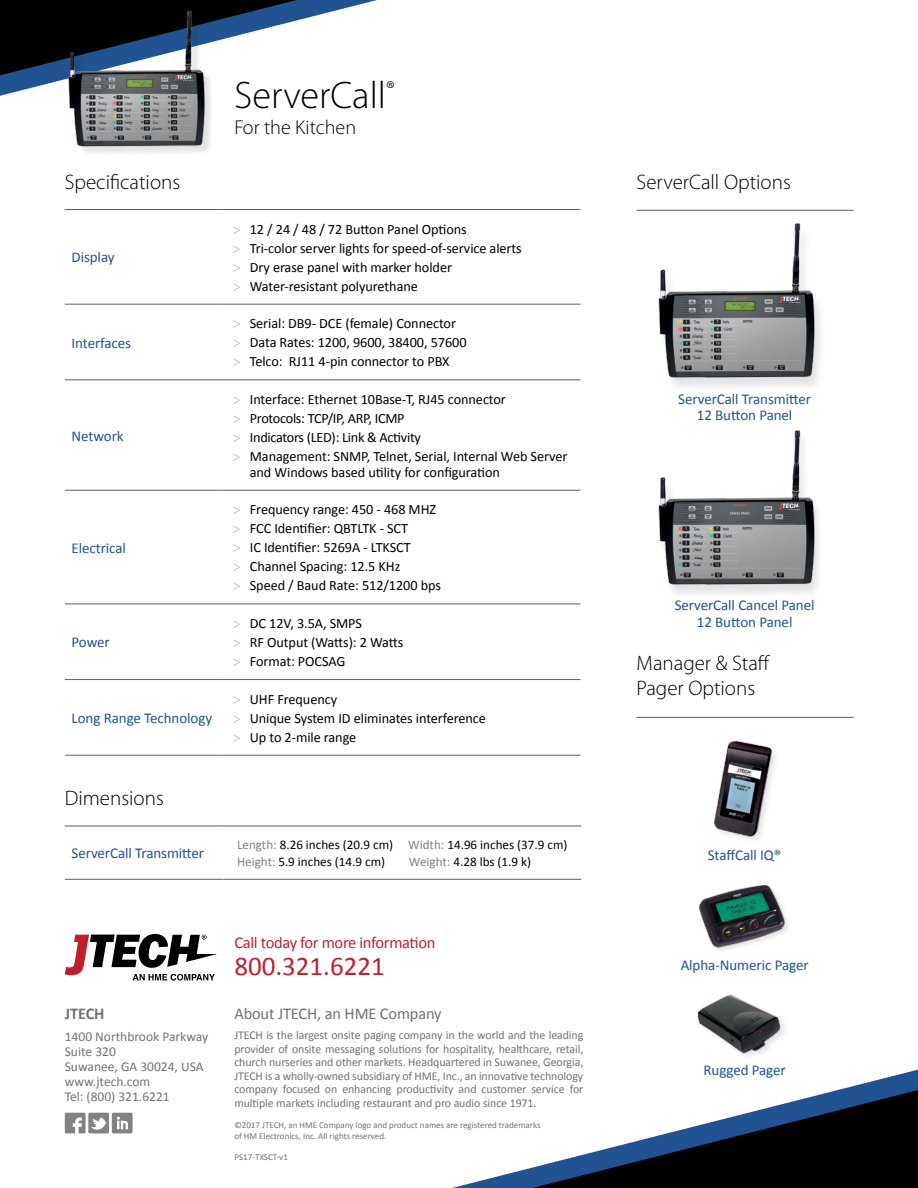
<style>
.page{position:relative;width:918px;height:1188px;background:#fff}
.page>*{position:absolute;margin:0;border:0;box-sizing:border-box;transform-origin:0 0}
.t1{font:300 38.4px "Myriad Pro";color:#000}
.t2{font:27px "Calibri";color:#bf212e}
.t3{font:300 21px/25.2px "Myriad Pro";color:#000}
.t4{font:300 20.1px "Myriad Pro";color:#000}
.t5{font:16.5px "Calibri";letter-spacing:-.02em;color:#bf212e}
.t6{font:16.5px "Calibri";letter-spacing:-.005em;color:#717275}
.t7{font:700 16.5px "Calibri";letter-spacing:-.005em;color:#717275}
.t8{font:15px/16.5px "Calibri";letter-spacing:-.005em;color:#215392;text-align:center}
.t9{font:14.25px/19px "Calibri";letter-spacing:-.005em;color:#000}
.t10{font:13.5px/15px "Calibri";color:#717275}
.t11{font:13.2px/16.5px "Calibri";color:#000}
.t12{font:12px/13.5px "Calibri";letter-spacing:-.005em;color:#717275;text-align:justify}
.t13{font:9px/10.5px "Calibri";color:#717275}
.s1{font-family:"Myriad Pro";color:#bcbec0}
.s2{color:#808285}
</style>
<div class="page">
<svg style="left:452px;top:1070px;width:466px;height:118px"></svg>
<svg style="left:532px;top:1090px;width:386px;height:98px"></svg>
<svg style="left:0;top:0;width:377px;height:96px"></svg>
<svg style="left:65px;top:934px;width:152px;height:47px"></svg>
<svg style="left:65px;top:1113px;width:68px;height:20px"></svg>
<hr style="left:65px;top:304px;width:158px;height:1px;background:#5f6062">
<hr style="left:223px;top:304px;width:358px;height:1px;background:#5f6062">
<hr style="left:65px;top:379px;width:158px;height:1px;background:#5f6062">
<hr style="left:223px;top:379px;width:358px;height:1px;background:#5f6062">
<hr style="left:65px;top:490px;width:158px;height:1px;background:#5f6062">
<hr style="left:223px;top:490px;width:358px;height:1px;background:#5f6062">
<hr style="left:65px;top:604px;width:158px;height:1px;background:#5f6062">
<hr style="left:223px;top:604px;width:358px;height:1px;background:#5f6062">
<hr style="left:65px;top:679px;width:158px;height:1px;background:#5f6062">
<hr style="left:223px;top:679px;width:358px;height:1px;background:#5f6062">
<hr style="left:65px;top:209px;width:158px;height:1px;background:#5f6062">
<hr style="left:65px;top:755px;width:158px;height:1px;background:#5f6062">
<hr style="left:223px;top:209px;width:358px;height:1px;background:#5f6062">
<hr style="left:223px;top:755px;width:358px;height:1px;background:#5f6062">
<div style="left:71px;top:13px;width:144px;height:143px;background:#000;opacity:.11"></div>
<img style="left:61px;top:9px;width:152px;height:141px">
<hr style="left:65px;top:826px;width:159px;height:1px;background:#5f6062">
<hr style="left:65px;top:879px;width:159px;height:1px;background:#5f6062">
<hr style="left:224px;top:826px;width:357px;height:1px;background:#5f6062">
<hr style="left:224px;top:879px;width:357px;height:1px;background:#5f6062">
<hr style="left:637px;top:210px;width:217px;height:1px;background:#5f6062">
<div style="left:697px;top:994px;width:92px;height:67px;background:#000;opacity:.11"></div>
<img style="left:698px;top:995px;width:83px;height:58px">
<img style="left:699px;top:884px;width:86px;height:64px">
<hr style="left:637px;top:717px;width:217px;height:1px;background:#5f6062">
<img style="left:714px;top:741px;width:59px;height:97px">
<div style="left:657px;top:432px;width:168px;height:167px;background:#000;opacity:.11"></div>
<img style="left:657px;top:430px;width:167px;height:160px">
<div style="left:656px;top:226px;width:170px;height:168px;background:#000;opacity:.11"></div>
<img style="left:656px;top:223px;width:168px;height:159px">
<h3 class="t3" style="left:65px;top:169px;width:117px">Specifications</h3>
<p class="t8" style="left:72px;top:249px;width:45px">Display</p>
<p class="t8" style="left:72px;top:334px;width:61px">Interfaces</p>
<p class="t8" style="left:72px;top:428px;width:54px">Network</p>
<p class="t8" style="left:72px;top:540px;width:56px">Electrical</p>
<p class="t8" style="left:72px;top:634px;width:40px">Power</p>
<p class="t8" style="left:72px;top:710px;width:142px">Long Range Technology</p>
<h3 class="t3" style="left:65px;top:785px;width:101px">Dimensions</h3>
<h1 class="t1" style="left:234px;top:72px;width:162px">ServerCall<sup>®</sup></h1>
<h3 class="t4" style="left:234px;top:115px;width:123px">For the Kitchen</h3>
<p class="t9" style="left:233px;top:220px;width:291px"><span class="s1">&gt;</span> 12 / 24 / 48 / 72 Button Panel Options<br><span class="s1">&gt;</span> Tri-color server lights for speed-of-service alerts <span class="s1">&gt;</span> Dry erase panel with marker holder<br><span class="s1">&gt;</span> Water-resistant polyurethane</p>
<p class="t9" style="left:233px;top:314px;width:236px"><span class="s1">&gt;</span> Serial: DB9- DCE (female) Connector <span class="s1">&gt;</span> Data Rates: 1200, 9600, 38400, 57600 <span class="s1">&gt;</span> Telco: RJ11 4-pin connector to PBX</p>
<p class="t9" style="left:233px;top:390px;width:336px"><span class="s1">&gt;</span> Interface: Ethernet 10Base-T, RJ45 connector<br><span class="s1">&gt;</span> Protocols: TCP/IP, ARP, ICMP<br><span class="s1">&gt;</span> Indicators (LED): Link &amp; Activity<br><span class="s1">&gt;</span> Management: SNMP, Telnet, Serial, Internal Web Server</p>
<p class="t9" style="left:250px;top:463px;width:252px">and Windows based utility for configuration</p>
<p class="t9" style="left:233px;top:500px;width:210px"><span class="s1">&gt;</span> Frequency range: 450 - 468 MHZ <span class="s1">&gt;</span> FCC Identifier: QBTLTK - SCT<br><span class="s1">&gt;</span> IC Identifier: 5269A - LTKSCT<br><span class="s1">&gt;</span> Channel Spacing: 12.5 KHz<br><span class="s1">&gt;</span> Speed / Baud Rate: 512/1200 bps</p>
<p class="t9" style="left:233px;top:614px;width:172px"><span class="s1">&gt;</span> DC 12V, 3.5A, SMPS<br><span class="s1">&gt;</span> RF Output (Watts): 2 Watts <span class="s1">&gt;</span> Format: POCSAG</p>
<p class="t9" style="left:233px;top:690px;width:255px"><span class="s1">&gt;</span> UHF Frequency<br><span class="s1">&gt;</span> Unique System ID eliminates interference <span class="s1">&gt;</span> Up to 2-mile range</p>
<p class="t8" style="left:72px;top:845px;width:134px">ServerCall Transmitter</p>
<p class="t11" style="left:237px;top:837px;width:332px"><span class="s2">Length:</span> 8.26 inches (20.9 cm) <span class="s2">Width:</span> 14.96 inches (37.9 cm)<br><span class="s2">Height:</span> 5.9 inches (14.9 cm)</p>
<p class="t11" style="left:409px;top:853px;width:124px"><span class="s2">Weight:</span> 4.28 lbs (1.9 k)</p>
<p class="t7" style="left:65px;top:1003px;width:41px">JTECH</p>
<p class="t10" style="left:65px;top:1029px;width:145px">1400 Northbrook Parkway<br>Suite 320<br>Suwanee, GA 30024, USA www.jtech.com<br>Tel: (800) 321.6221</p>
<p class="t5" style="left:234px;top:932px;width:203px">Call today for more information</p>
<h2 class="t2" style="left:234px;top:949px;width:152px">800.321.6221</h2>
<p class="t6" style="left:234px;top:1003px;width:209px">About JTECH, an HME Company</p>
<p class="t12" style="left:234px;top:1029px;width:350px">JTECH is the largest onsite paging company in the world and the leading provider of onsite messaging solutions for hospitality, healthcare, retail, church nurseries and other markets. Headquartered in Suwanee, Georgia, JTECH is a wholly-owned subsidiary of HME, Inc., an innovative technology company focused on enhancing productivity and customer service for multiple markets including restaurant and pro audio since 1971.</p>
<p class="t13" style="left:234px;top:1120px;width:308px">©2017 JTECH, an HME Company logo and product names are registered trademarks of HM Electronics, Inc. All rights reserved.</p>
<p class="t13" style="left:234px;top:1151px;width:55px">PS17-TXSCT-v1</p>
<h3 class="t3" style="left:637px;top:169px;width:156px">ServerCall Options</h3>
<p class="t8" style="left:678px;top:391px;width:134px">ServerCall Transmitter<br>12 Button Panel</p>
<p class="t8" style="left:675px;top:597px;width:141px">ServerCall Cancel Panel<br>12 Button Panel</p>
<h3 class="t3" style="left:637px;top:650px;width:135px">Manager &amp; Staff<br>Pager Options</h3>
<p class="t8" style="left:708px;top:847px;width:75px">StaffCall IQ®</p>
<p class="t8" style="left:681px;top:957px;width:129px">Alpha-Numeric Pager</p>
<p class="t8" style="left:703px;top:1061px;width:84px">Rugged Pager</p>
</div>
